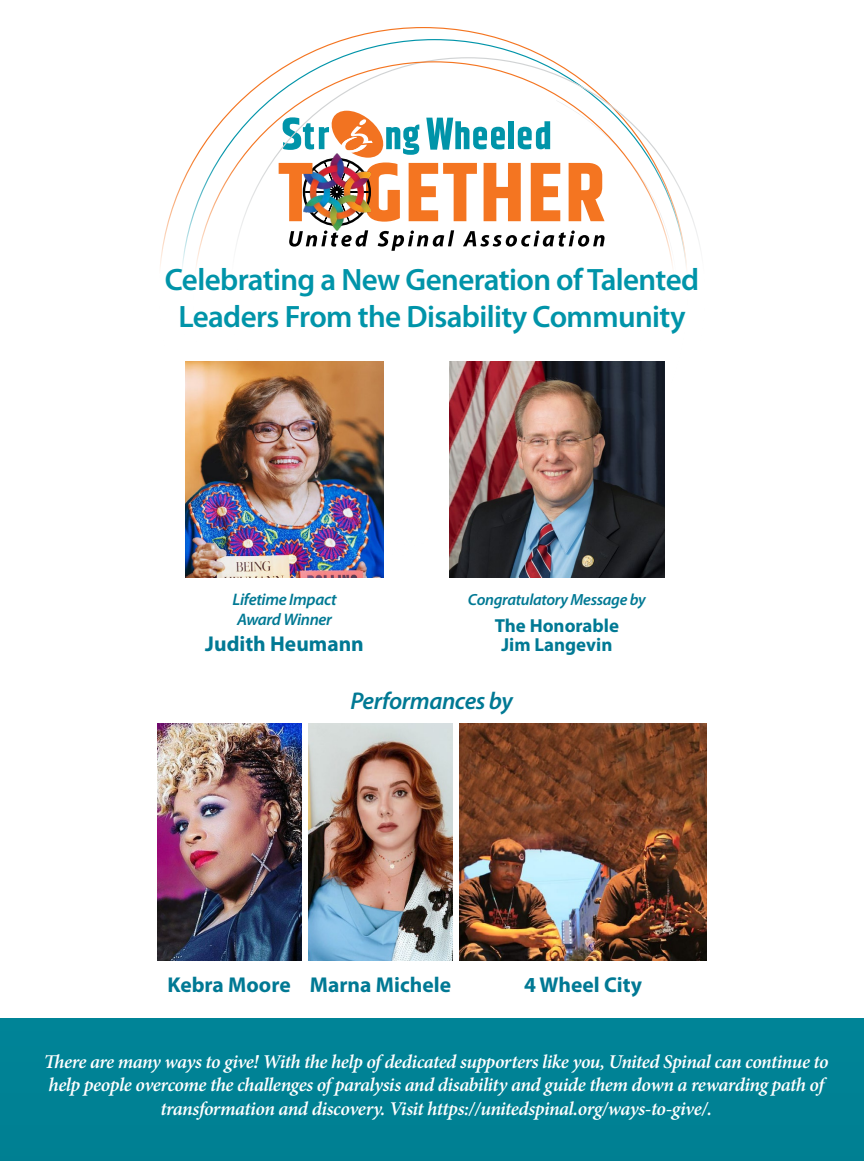
<style>
.page{position:relative;width:864px;height:1161px;background:#fff}
.page>*{position:absolute;margin:0;border:0;box-sizing:border-box;transform-origin:0 0}
.t1{font:600 31.05px "Myriad Pro";letter-spacing:-.02em;color:#0094a9}
.t2{font:italic 600 24.3px "Myriad Pro";letter-spacing:-.02em;color:#007994}
.t3{font:700 21.45px "Myriad Pro";color:#007994}
.t4{font:italic 600 19.5px/23.4px "Minion Pro";letter-spacing:-.025em;color:#fff;text-align:center}
.t5{font:700 18.9px "Myriad Pro";color:#007994}
.t6{font:italic 600 16.8px "Myriad Pro";letter-spacing:-.02em;color:#007994}
.t7{font:italic 600 16.2px "Myriad Pro";letter-spacing:-.02em;color:#007994}
</style>
<div class="page">
<div style="left:0;top:1019px;width:864px;height:142px;background:#008295"></div>
<svg style="left:160px;top:27px;width:505px;height:530px"></svg>
<svg style="left:231px;top:57px;width:469px;height:212px"></svg>
<svg style="left:193px;top:61px;width:483px;height:483px"></svg>
<img style="left:449px;top:361px;width:215px;height:216px">
<img style="left:158px;top:724px;width:143px;height:236px">
<img style="left:308px;top:724px;width:144px;height:236px">
<img style="left:459px;top:724px;width:248px;height:236px">
<img style="left:186px;top:361px;width:198px;height:216px">
<p class="t1" style="left:165px;top:259px;width:536px">Celebrating a New Generation of Talented</p>
<p class="t1" style="left:178px;top:297px;width:509px">Leaders From the Disability Community</p>
<p class="t6" style="left:233px;top:589px;width:106px">Lifetime Impact</p>
<p class="t6" style="left:237px;top:609px;width:96px">Award Winner</p>
<p class="t3" style="left:205px;top:630px;width:160px">Judith Heumann</p>
<p class="t7" style="left:468px;top:590px;width:179px">Congratulatory Message by</p>
<p class="t5" style="left:495px;top:614px;width:126px">The Honorable</p>
<p class="t5" style="left:501px;top:633px;width:112px">Jim Langevin</p>
<p class="t2" style="left:350px;top:685px;width:164px">Performances by</p>
<p class="t3" style="left:168px;top:971px;width:125px">Kebra Moore</p>
<p class="t3" style="left:310px;top:971px;width:143px">Marna Michele</p>
<p class="t3" style="left:524px;top:971px;width:119px">4 Wheel City</p>
<p class="t4" style="left:44px;top:1050px;width:786px">There are many ways to give! With the help of dedicated supporters like you, United Spinal can continue to help people overcome the challenges of paralysis and disability and guide them down a rewarding path of transformation and discovery. Visit https://unitedspinal.org/ways-to-give/.</p>
</div>
